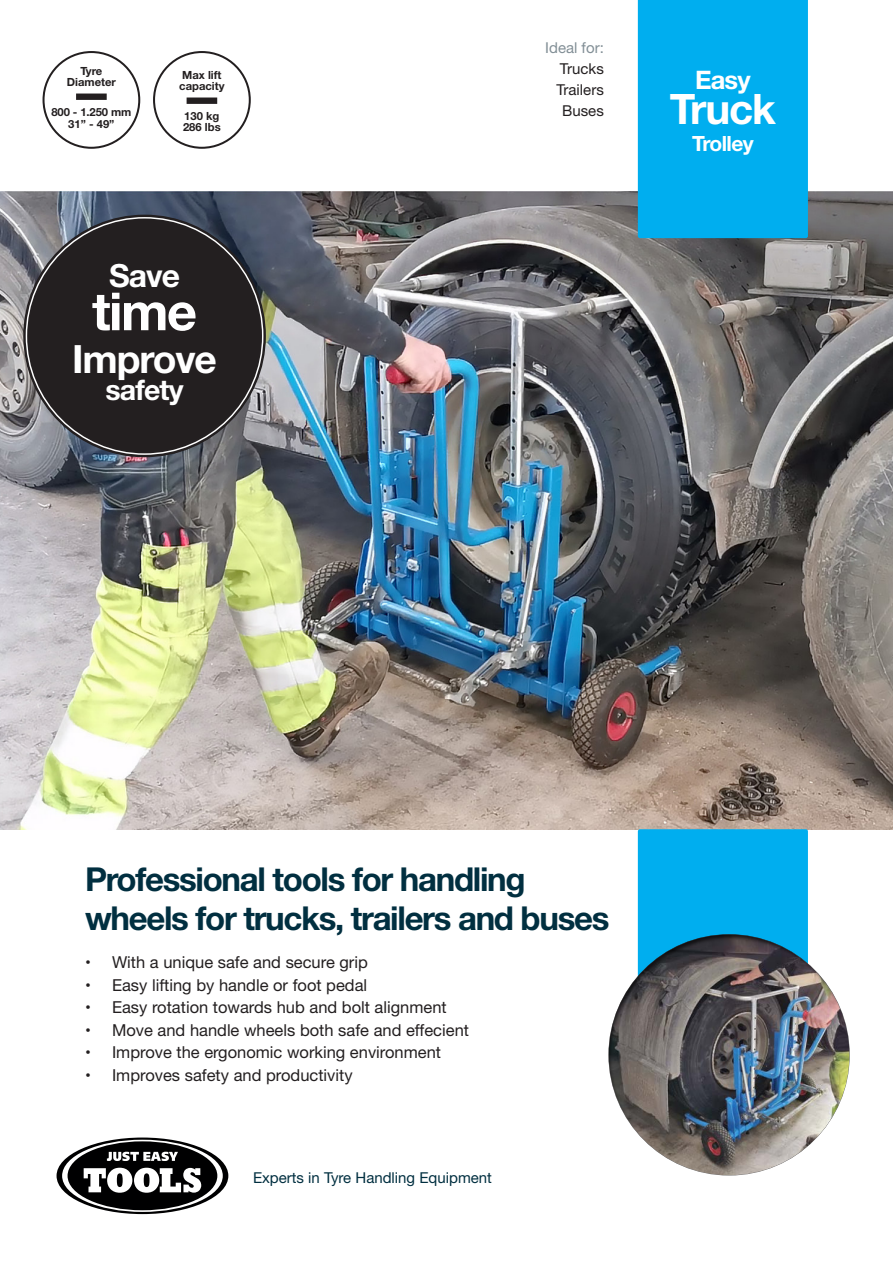
<style>
.page{position:relative;width:893px;height:1263px;background:#fff}
.page>*{position:absolute;margin:0;border:0;box-sizing:border-box;transform-origin:0 0}
.t1{font:700 52.5px "Helvetica Neue";color:#fff}
.t2{font:700 42px "Helvetica Neue";letter-spacing:-.03em;color:#fff}
.t3{font:700 39px "Helvetica Neue";letter-spacing:-.03em;color:#fff}
.t4{font:700 33px "Helvetica Neue";letter-spacing:-.04em;color:#012f40}
.t5{font:700 31.8px "Helvetica Neue";color:#fff}
.t6{font:700 28.5px "Helvetica Neue";letter-spacing:-.03em;color:#fff}
.t7{font:700 25.5px "Helvetica Neue";color:#fff}
.t8{font:700 21px "Helvetica Neue";letter-spacing:-.03em;color:#fff}
.t9{font:16.5px "Helvetica Neue";color:#231f20}
.t10{font:15px "Helvetica Neue";color:#012f40}
.t11{font:15px/21px "Helvetica Neue";color:#828f96;text-align:right}
.t12{font:15px "Helvetica Neue";color:#231f20}
.Descriptions_TeX_Gyre_Heros{font:700 11.25px "Helvetica Neue";color:#231f20}
.s1{color:#231f20}
</style>
<div class="page">
<img style="left:0;top:191px;width:893px;height:638px">
<div style="left:638px;top:0;width:170px;height:238px;background:#00aeef"></div>
<div style="left:638px;top:829px;width:170px;height:170px;background:#00aeef;border-radius:2px"></div>
<div style="left:607px;top:931px;width:243px;height:245px;background:#231f20;opacity:.75"></div>
<svg style="left:24px;top:215px;width:241px;height:241px;background:#5c595a"></svg>
<div style="left:26px;top:218px;width:237px;height:236px;background:#231f20;border-radius:50%"></div>
<div style="left:153px;top:51px;width:98px;height:98px;border:2px solid #231f20;border-radius:50%"></div>
<div style="left:187px;top:98px;width:30px;height:6px;background:#231f20"></div>
<div style="left:43px;top:51px;width:97px;height:98px;border:2px solid #231f20;border-radius:50%"></div>
<div style="left:76px;top:94px;width:31px;height:6px;background:#231f20"></div>
<svg style="left:57px;top:1137px;width:171px;height:77px"></svg>
<svg style="left:62px;top:1140px;width:161px;height:72px"></svg>
<p class="Descriptions_TeX_Gyre_Heros" style="left:80px;top:62px;width:24px">Tyre</p>
<p class="Descriptions_TeX_Gyre_Heros" style="left:67px;top:74px;width:51px">Diameter</p>
<p class="Descriptions_TeX_Gyre_Heros" style="left:51px;top:104px;width:81px">800 - 1.250 mm</p>
<p class="Descriptions_TeX_Gyre_Heros" style="left:68px;top:115px;width:48px">31” - 49”</p>
<p class="Descriptions_TeX_Gyre_Heros" style="left:182px;top:66px;width:41px">Max lift</p>
<p class="Descriptions_TeX_Gyre_Heros" style="left:179px;top:77px;width:47px">capacity</p>
<p class="Descriptions_TeX_Gyre_Heros" style="left:184px;top:107px;width:37px">130 kg</p>
<p class="Descriptions_TeX_Gyre_Heros" style="left:183px;top:119px;width:39px">286 lbs</p>
<p class="t5" style="left:109px;top:251px;width:72px">Save</p>
<p class="t1" style="left:92px;top:270px;width:107px">time</p>
<p class="t3" style="left:72px;top:329px;width:146px">Improve</p>
<p class="t6" style="left:106px;top:368px;width:80px">safety</p>
<p class="t11" style="left:545px;top:38px;width:60px">Ideal for:<br><span class="s1">Trucks</span></p>
<p class="t12" style="left:556px;top:78px;width:49px">Trailers</p>
<p class="t12" style="left:562px;top:99px;width:43px">Buses</p>
<p class="t7" style="left:695px;top:60px;width:57px">Easy</p>
<p class="t2" style="left:670px;top:76px;width:108px">Truck</p>
<p class="t8" style="left:692px;top:127px;width:63px">Trolley</p>
<p class="t4" style="left:85px;top:853px;width:442px">Professional tools for handling</p>
<p class="t4" style="left:85px;top:892px;width:526px">wheels for trucks, trailers and buses</p>
<p class="t9" style="left:85px;top:950px;width:284px">• With a unique safe and secure grip</p>
<p class="t9" style="left:85px;top:973px;width:284px">• Easy lifting by handle or foot pedal</p>
<p class="t9" style="left:85px;top:995px;width:363px">• Easy rotation towards hub and bolt alignment</p>
<p class="t9" style="left:85px;top:1018px;width:385px">• Move and handle wheels both safe and effecient</p>
<p class="t9" style="left:85px;top:1040px;width:358px">• Improve the ergonomic working environment</p>
<p class="t9" style="left:85px;top:1063px;width:269px">• Improves safety and productivity</p>
<p class="t10" style="left:253px;top:1167px;width:240px">Experts in Tyre Handling Equipment</p>
</div>
